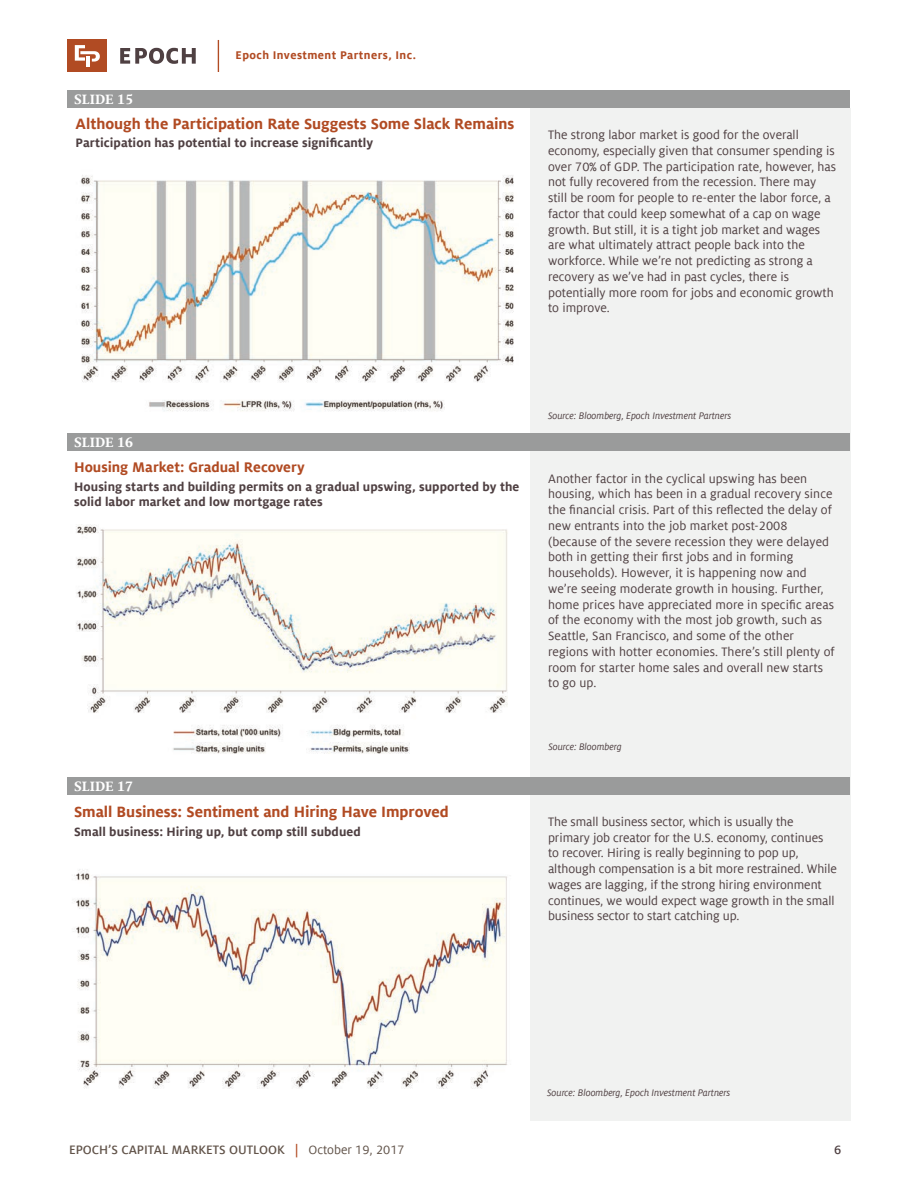
<style>
.page{position:relative;width:918px;height:1188px;background:#fff}
.page>*{position:absolute;margin:0;border:0;box-sizing:border-box;transform-origin:0 0}
.t1{font:700 16.5px "Milo Offc Pro";letter-spacing:-.005em;color:#b14b23}
.t2{font:700 15.3px "Milo Offc Pro";color:#b14b23}
.t3{font:700 15px "Milo Serif Offc Pro";color:#fff}
.t4{font:13.5px/15.8px "Milo Offc Pro";color:#4f4042}
.t5{font:700 13.5px/15px "Milo Offc Pro";letter-spacing:.005em;color:#4f4042}
.t6{font:500 13.5px "Milo Sc Offc Pro";color:#615349}
.t7{font:500 13.5px "Milo Sc Offc Pro";color:#4f4042}
.t8{font:700 12.3px "Milo Offc Pro";letter-spacing:.035em;color:#b14b23}
.t9{font:italic 10.5px "Milo Offc Pro";letter-spacing:-.005em;color:#4f4042}
.s1{color:#b14b23}
.s2{font-family:"Milo Offc Pro";font-weight:400}
</style>
<div class="page">
<div style="left:530px;top:108px;width:320px;height:1012px;background:#f1f2f1"></div>
<svg style="left:120px;top:48px;width:76px;height:16px"></svg>
<div style="left:67px;top:39px;width:40px;height:33px;background:#b14b23"></div>
<svg style="left:75px;top:45px;width:25px;height:17px"></svg>
<hr style="left:86px;top:56px;width:4px;height:11px;background:#fff">
<hr style="left:218px;top:40px;width:1px;height:32px;background:#b14b23">
<div style="left:68px;top:777px;width:782px;height:18px;background:#9a9b9b"></div>
<div style="left:68px;top:434px;width:782px;height:18px;background:#9a9b9b"></div>
<div style="left:68px;top:90px;width:782px;height:18px;background:#9a9b9b"></div>
<img style="left:80px;top:175px;width:434px;height:237px">
<img style="left:76px;top:524px;width:432px;height:230px">
<img style="left:73px;top:869px;width:434px;height:220px">
<p class="t3" style="left:74px;top:90px;width:60px">SLIDE 15</p>
<p class="t8" style="left:236px;top:48px;width:182px">Epoch Investment Partners, Inc.</p>
<p class="t1" style="left:76px;top:114px;width:440px">Although the Participation Rate Suggests Some Slack Remains</p>
<p class="t5" style="left:76px;top:135px;width:299px">Participation has potential to increase significantly</p>
<p class="t4" style="left:548px;top:127px;width:290px">The strong labor market is good for the overall economy, especially given that consumer spending is over 70% of GDP. The participation rate, however, has not fully recovered from the recession. There may still be room for people to re-enter the labor force, a factor that could keep somewhat of a cap on wage growth. But still, it is a tight job market and wages are what ultimately attract people back into the workforce. While we’re not predicting as strong a recovery as we’ve had in past cycles, there is potentially more room for jobs and economic growth to improve.</p>
<p class="t3" style="left:74px;top:434px;width:60px">SLIDE 16</p>
<p class="t2" style="left:74px;top:459px;width:232px">Housing Market: Gradual Recovery</p>
<p class="t5" style="left:74px;top:479px;width:447px">Housing starts and building permits on a gradual upswing, supported by the solid labor market and low mortgage rates</p>
<p class="t3" style="left:74px;top:777px;width:60px">SLIDE 17</p>
<p class="t1" style="left:74px;top:803px;width:376px">Small Business: Sentiment and Hiring Have Improved</p>
<p class="t5" style="left:74px;top:824px;width:288px">Small business: Hiring up, but comp still subdued</p>
<p class="t9" style="left:548px;top:410px;width:185px">Source: Bloomberg, Epoch Investment Partners</p>
<p class="t4" style="left:548px;top:470px;width:288px">Another factor in the cyclical upswing has been housing, which has been in a gradual recovery since the financial crisis. Part of this reflected the delay of new entrants into the job market post-2008 (because of the severe recession they were delayed both in getting their first jobs and in forming households). However, it is happening now and we’re seeing moderate growth in housing. Further, home prices have appreciated more in specific areas of the economy with the most job growth, such as Seattle, San Francisco, and some of the other regions with hotter economies. There’s still plenty of room for starter home sales and overall new starts to go up.</p>
<p class="t9" style="left:548px;top:741px;width:75px">Source: Bloomberg</p>
<p class="t4" style="left:548px;top:814px;width:290px">The small business sector, which is usually the primary job creator for the U.S. economy, continues to recover. Hiring is really beginning to pop up, although compensation is a bit more restrained. While wages are lagging, if the strong hiring environment continues, we would expect wage growth in the small business sector to start catching up.</p>
<p class="t9" style="left:547px;top:1087px;width:185px">Source: Bloomberg, Epoch Investment Partners</p>
<p class="t6" style="left:69px;top:1142px;width:337px">EPOCH’S CAPITAL MARKETS OUTLOOK <span class="s1">|</span> <span class="s2">October 19, 2017</span></p>
<p class="t7" style="left:834px;top:1142px;width:9px">6</p>
</div>
